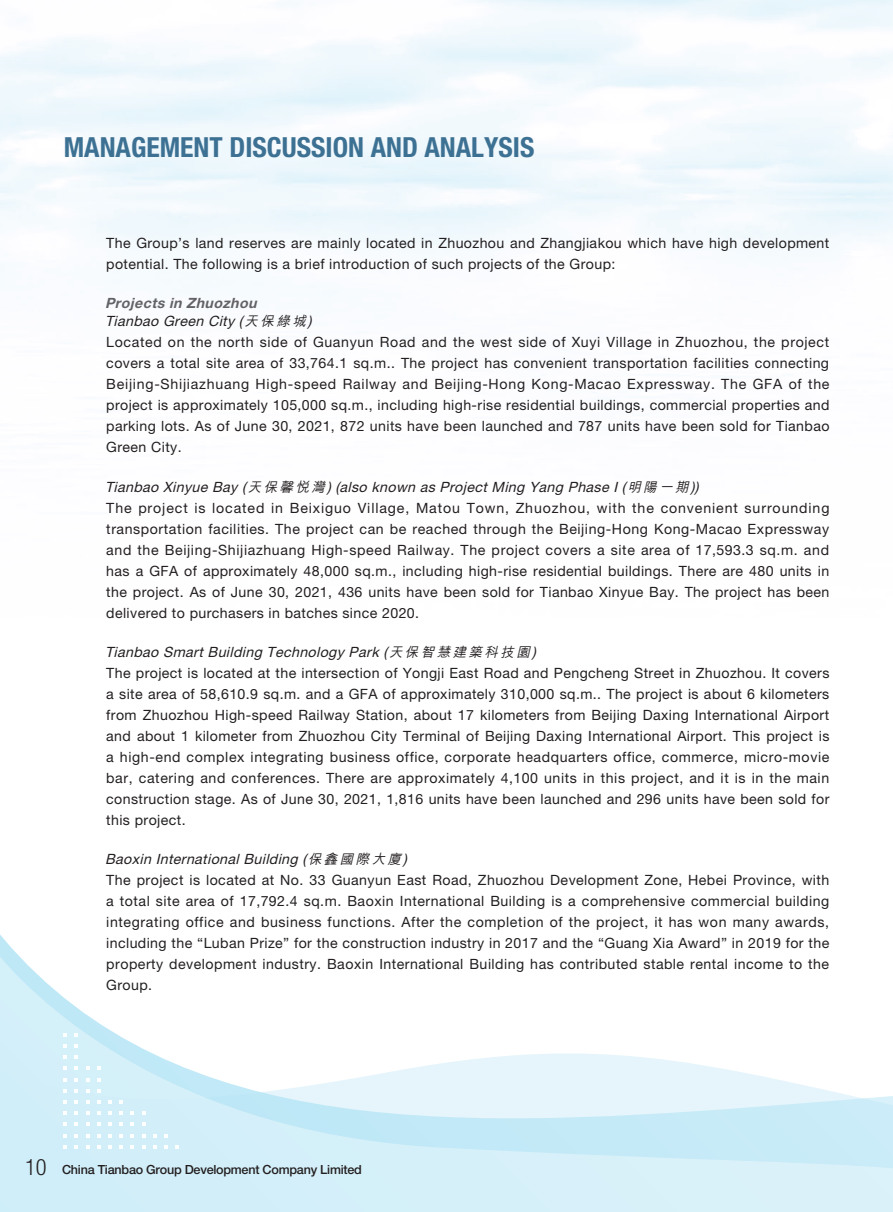
<style>
.page{position:relative;width:893px;height:1212px;background:#fff}
.page>*{position:absolute;margin:0;border:0;box-sizing:border-box;transform-origin:0 0}
.t1{font:700 condensed 27.75px "Helvetica Neue LT Std";color:#3d7193}
._00_Body_text{font:14.1px/21px "Helvetica Neue LT Std";letter-spacing:.03em;color:#231f20;text-align:justify}
._04_Heading_4{font:italic 14.1px "Helvetica Neue LT Std";color:#231f20}
._03_Heading_3{font:italic 700 14.1px "Helvetica Neue LT Std";color:#636366}
.t2{font:500 12.6px "Helvetica Neue LT Std";letter-spacing:-.02em;color:#231f20}
.s1{font-family:"M Hei HK";font-weight:500;font-size:13.5px}
.s2{font-weight:300;font-stretch:condensed;font-size:22.5px}
</style>
<div class="page">
<svg style="left:0;top:940px;width:893px;height:272px"></svg>
<svg style="left:75px;top:1111px;width:3px;height:4px"></svg>
<svg style="left:86px;top:1111px;width:3px;height:4px"></svg>
<svg style="left:97px;top:1111px;width:3px;height:4px"></svg>
<svg style="left:109px;top:1111px;width:3px;height:4px"></svg>
<svg style="left:120px;top:1111px;width:3px;height:4px"></svg>
<svg style="left:131px;top:1111px;width:3px;height:4px"></svg>
<svg style="left:142px;top:1111px;width:3px;height:4px"></svg>
<svg style="left:64px;top:1111px;width:3px;height:4px"></svg>
<svg style="left:75px;top:1044px;width:3px;height:4px"></svg>
<svg style="left:64px;top:1044px;width:3px;height:4px"></svg>
<h1 class="t1" style="left:64px;top:131px;width:472px">MANAGEMENT DISCUSSION AND ANALYSIS</h1>
<p class="_00_Body_text" style="left:106px;top:232px;width:725px">The Group’s land reserves are mainly located in Zhuozhou and Zhangjiakou which have high development potential. The following is a brief introduction of such projects of the Group:</p>
<p class="_03_Heading_3" style="left:105px;top:295px;width:157px">Projects in Zhuozhou</p>
<p class="_04_Heading_4" style="left:105px;top:313px;width:208px">Tianbao Green City (<span class="s1">天保綠城</span>)</p>
<p class="_00_Body_text" style="left:106px;top:332px;width:725px">Located on the north side of Guanyun Road and the west side of Xuyi Village in Zhuozhou, the project covers a total site area of 33,764.1 sq.m.. The project has convenient transportation facilities connecting Beijing-Shijiazhuang High-speed Railway and Beijing-Hong Kong-Macao Expressway. The GFA of the project is approximately 105,000 sq.m., including high-rise residential buildings, commercial properties and parking lots. As of June 30, 2021, 872 units have been launched and 787 units have been sold for Tianbao Green City.</p>
<p class="_04_Heading_4" style="left:105px;top:478px;width:595px">Tianbao Xinyue Bay (<span class="s1">天保馨悅灣</span>) (also known as Project Ming Yang Phase I (<span class="s1">明陽一期</span>))</p>
<p class="_00_Body_text" style="left:106px;top:497px;width:725px">The project is located in Beixiguo Village, Matou Town, Zhuozhou, with the convenient surrounding transportation facilities. The project can be reached through the Beijing-Hong Kong-Macao Expressway and the Beijing-Shijiazhuang High-speed Railway. The project covers a site area of 17,593.3 sq.m. and has a GFA of approximately 48,000 sq.m., including high-rise residential buildings. There are 480 units in the project. As of June 30, 2021, 436 units have been sold for Tianbao Xinyue Bay. The project has been delivered to purchasers in batches since 2020.</p>
<p class="_04_Heading_4" style="left:105px;top:643px;width:432px">Tianbao Smart Building Technology Park (<span class="s1">天保智慧建築科技園</span>)</p>
<p class="_00_Body_text" style="left:106px;top:662px;width:725px">The project is located at the intersection of Yongji East Road and Pengcheng Street in Zhuozhou. It covers a site area of 58,610.9 sq.m. and a GFA of approximately 310,000 sq.m.. The project is about 6 kilometers from Zhuozhou High-speed Railway Station, about 17 kilometers from Beijing Daxing International Airport and about 1 kilometer from Zhuozhou City Terminal of Beijing Daxing International Airport. This project is a high-end complex integrating business office, corporate headquarters office, commerce, micro-movie bar, catering and conferences. There are approximately 4,100 units in this project, and it is in the main construction stage. As of June 30, 2021, 1,816 units have been launched and 296 units have been sold for this project.</p>
<p class="_04_Heading_4" style="left:105px;top:851px;width:303px">Baoxin International Building (<span class="s1">保鑫國際大廈</span>)</p>
<p class="_00_Body_text" style="left:106px;top:869px;width:724px">The project is located at No. 33 Guanyun East Road, Zhuozhou Development Zone, Hebei Province, with a total site area of 17,792.4 sq.m. Baoxin International Building is a comprehensive commercial building integrating office and business functions. After the completion of the project, it has won many awards, including the “Luban Prize” for the construction industry in 2017 and the “Guang Xia Award” in 2019 for the property development industry. Baoxin International Building has contributed stable rental income to the Group.</p>
<p class="t2" style="left:25px;top:1162px;width:338px"><span class="s2">10</span> China Tianbao Group Development Company Limited</p>
</div>
